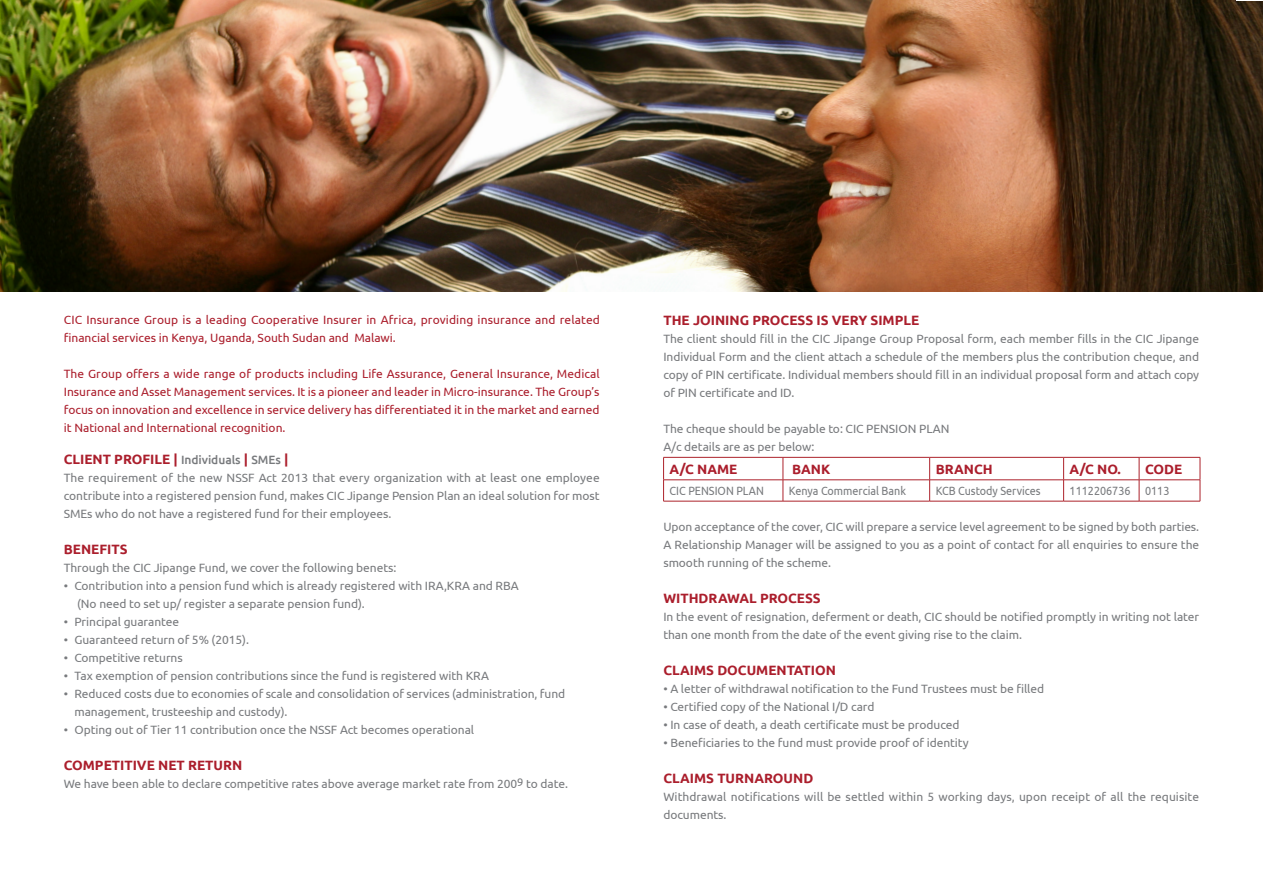
<style>
.page{position:relative;width:1263px;height:893px;background:#fff}
.page>*{position:absolute;margin:0;border:0;box-sizing:border-box;transform-origin:0 0}
.t1{font:700 13.5px "Ubuntu";color:#ab1e2c}
.t2{font:12px/18px "Ubuntu";letter-spacing:-.005em;color:#787a7d}
.Body_Text{font:12px/18px "Ubuntu";color:#ab1e2c}
.t3{font:12px "Ubuntu";letter-spacing:-.005em;color:#787a7d;scale:.9 1}
.s1{font-weight:500;font-size:12px;color:#787a7d}
.s2{font-size:11.1px}
</style>
<div class="page">
<img style="left:0;top:0;width:1263px;height:291px">
<hr style="left:663px;top:457px;width:120px;height:1px;background:#ac222b">
<hr style="left:783px;top:457px;width:147px;height:1px;background:#ac222b">
<hr style="left:930px;top:457px;width:133px;height:1px;background:#ac222b">
<hr style="left:1063px;top:457px;width:76px;height:1px;background:#ac222b">
<hr style="left:1139px;top:457px;width:61px;height:1px;background:#ac222b">
<hr style="left:663px;top:480px;width:120px;height:1px;background:#ac222b">
<svg style="left:663px;top:457px;width:1px;height:44px"></svg>
<hr style="left:783px;top:480px;width:147px;height:1px;background:#ac222b">
<svg style="left:783px;top:457px;width:1px;height:44px"></svg>
<hr style="left:930px;top:480px;width:133px;height:1px;background:#ac222b">
<svg style="left:929px;top:457px;width:1px;height:44px"></svg>
<hr style="left:1063px;top:480px;width:76px;height:1px;background:#ac222b">
<svg style="left:1063px;top:457px;width:1px;height:44px"></svg>
<hr style="left:1139px;top:480px;width:61px;height:1px;background:#ac222b">
<svg style="left:1139px;top:457px;width:1px;height:44px"></svg>
<svg style="left:1200px;top:457px;width:1px;height:44px"></svg>
<hr style="left:663px;top:501px;width:120px;height:1px;background:#ac222b">
<hr style="left:783px;top:501px;width:147px;height:1px;background:#ac222b">
<hr style="left:930px;top:501px;width:133px;height:1px;background:#ac222b">
<hr style="left:1063px;top:501px;width:76px;height:1px;background:#ac222b">
<hr style="left:1139px;top:501px;width:61px;height:1px;background:#ac222b">
<p class="Body_Text" style="left:64px;top:310px;width:538px">CIC Insurance Group is a leading Cooperative Insurer in Africa, providing insurance and related financial services in Kenya, Uganda, South Sudan and Malawi.</p>
<p class="Body_Text" style="left:64px;top:364px;width:538px;text-align:justify">The Group offers a wide range of products including Life Assurance, General Insurance, Medical Insurance and Asset Management services. It is a pioneer and leader in Micro-insurance. The Group’s focus on innovation and excellence in service delivery has differentiated it in the market and earned it National and International recognition.</p>
<p class="t1" style="left:64px;top:451px;width:226px">CLIENT PROFILE | <span class="s1">Individuals</span> | <span class="s1">SMEs</span> |</p>
<p class="t2" style="left:64px;top:468px;width:537px;text-align:justify">The requirement of the new NSSF Act 2013 that every organization with at least one employee contribute into a registered pension fund, makes CIC Jipange Pension Plan an ideal solution for most SMEs who do not have a registered fund for their employees.</p>
<p class="t1" style="left:64px;top:541px;width:65px">BENEFITS</p>
<p class="t2" style="left:64px;top:558px;width:334px">Through the CIC Jipange Fund, we cover the following benets:</p>
<p class="t2" style="left:64px;top:576px;width:456px">• Contribution into a pension fund which is already registered with IRA,KRA and RBA</p>
<p class="t2" style="left:77px;top:594px;width:289px">(No need to set up/ register a separate pension fund).</p>
<p class="t2" style="left:64px;top:612px;width:117px">• Principal guarantee</p>
<p class="t2" style="left:64px;top:630px;width:187px">• Guaranteed return of 5% (2015).</p>
<p class="t2" style="left:64px;top:648px;width:120px">• Competitive returns</p>
<p class="t2" style="left:64px;top:666px;width:427px">• Tax exemption of pension contributions since the fund is registered with KRA</p>
<p class="t2" style="left:74px;top:684px;width:492px;text-indent:-11px">• Reduced costs due to economies of scale and consolidation of services (administration, fund management, trusteeship and custody).</p>
<p class="t2" style="left:64px;top:720px;width:412px">• Opting out of Tier 11 contribution once the NSSF Act becomes operational</p>
<p class="t1" style="left:64px;top:757px;width:180px">COMPETITIVE NET RETURN</p>
<p class="t2" style="left:64px;top:774px;width:506px">We have been able to declare competitive rates above average market rate from 200<span class="s2">9</span> to date.</p>
<p class="t1" style="left:663px;top:312px;width:257px">THE JOINING PROCESS IS VERY SIMPLE</p>
<p class="t2" style="left:663px;top:329px;width:537px;text-align:justify">The client should fill in the CIC Jipange Group Proposal form, each member fills in the CIC Jipange Individual Form and the client attach a schedule of the members plus the contribution cheque, and copy of PIN certificate. Individual members should fill in an individual proposal form and attach copy of PIN certificate and ID.</p>
<p class="t2" style="left:663px;top:419px;width:288px">The cheque should be payable to: CIC PENSION PLAN</p>
<p class="t2" style="left:663px;top:437px;width:152px">A/c details are as per below:</p>
<p class="t1" style="left:669px;top:461px;width:69px">A/C NAME</p>
<p class="t1" style="left:792px;top:461px;width:40px">BANK</p>
<p class="t1" style="left:936px;top:461px;width:59px">BRANCH</p>
<p class="t1" style="left:1069px;top:461px;width:53px">A/C NO.</p>
<p class="t1" style="left:1145px;top:461px;width:39px">CODE</p>
<p class="t3" style="left:669px;top:484px;width:106px">CIC PENSION PLAN</p>
<p class="t3" style="left:789px;top:484px;width:132px">Kenya Commercial Bank</p>
<p class="t3" style="left:936px;top:484px;width:118px">KCB Custody Services</p>
<p class="t3" style="left:1069px;top:484px;width:69px">1112206736</p>
<p class="t3" style="left:1145px;top:484px;width:29px">0113</p>
<p class="t2" style="left:663px;top:518px;width:537px">Upon acceptance of the cover, CIC will prepare a service level agreement to be signed by both parties.</p>
<p class="t2" style="left:663px;top:536px;width:537px">A Relationship Manager will be assigned to you as a point of contact for all enquiries to ensure the smooth running of the scheme.</p>
<p class="t1" style="left:663px;top:590px;width:159px">WITHDRAWAL PROCESS</p>
<p class="t2" style="left:663px;top:608px;width:537px">In the event of resignation, deferment or death, CIC should be notified promptly in writing not later than one month from the date of the event giving rise to the claim.</p>
<p class="t1" style="left:663px;top:662px;width:174px">CLAIMS DOCUMENTATION</p>
<p class="t2" style="left:663px;top:680px;width:382px">• A letter of withdrawal notification to the Fund Trustees must be filled</p>
<p class="t2" style="left:663px;top:698px;width:213px">• Certified copy of the National I/D card</p>
<p class="t2" style="left:663px;top:716px;width:298px">• In case of death, a death certificate must be produced</p>
<p class="t2" style="left:663px;top:734px;width:307px">• Beneficiaries to the fund must provide proof of identity</p>
<p class="t1" style="left:663px;top:770px;width:151px">CLAIMS TURNAROUND</p>
<p class="t2" style="left:663px;top:788px;width:537px">Withdrawal notifications will be settled within 5 working days, upon receipt of all the requisite documents.</p>
</div>
